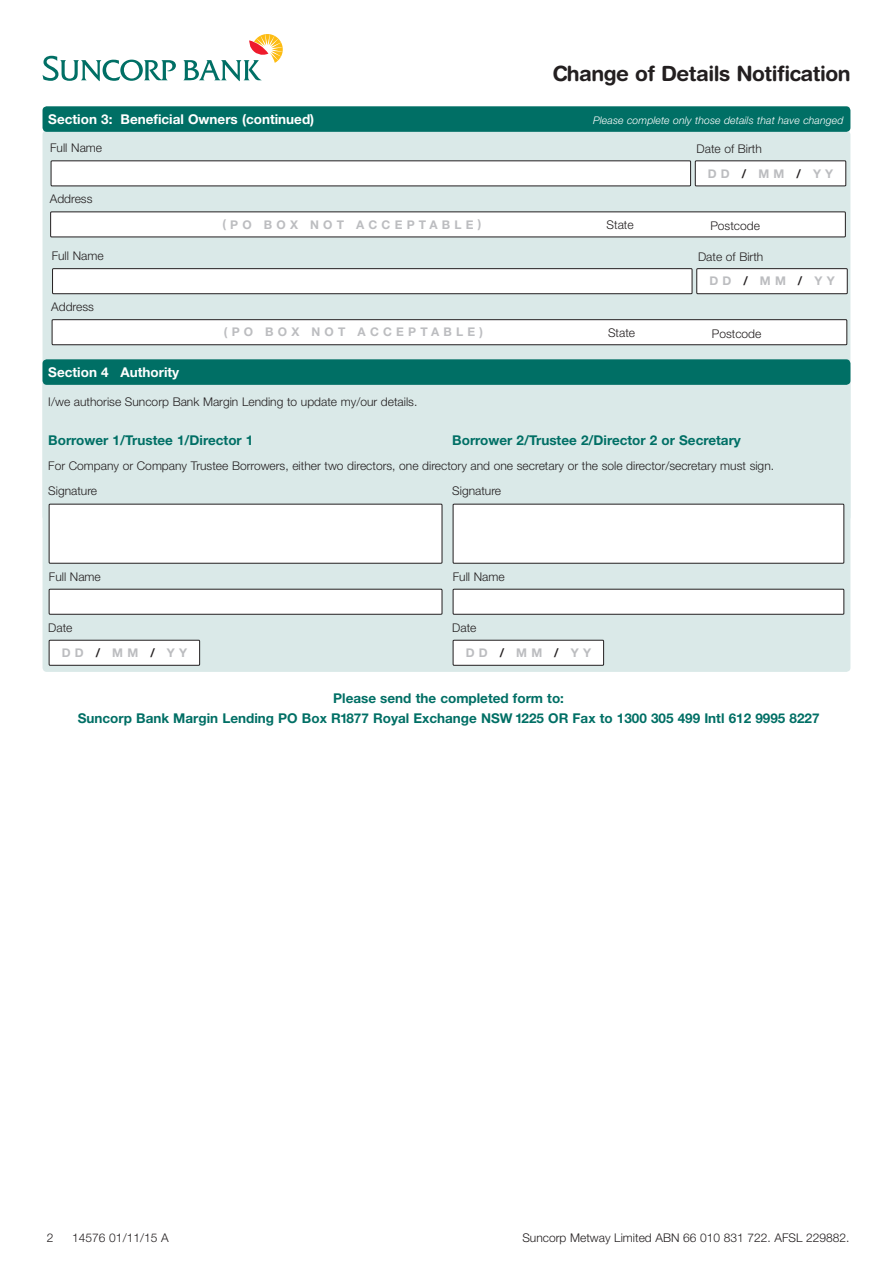
<style>
.page{position:relative;width:893px;height:1263px;background:#fff}
.page>*{position:absolute;margin:0;border:0;box-sizing:border-box;transform-origin:0 0}
.t1{font:700 21px "Helvetica Rounded LT Std";letter-spacing:-.025em;color:#231f20}
.t2{font:700 13.5px/20px "Helvetica Neue LT Std";color:#006f65;text-align:center}
.t3{font:700 13.5px "Helvetica Neue LT Std";color:#fff}
.t4{font:300 12px "Helvetica Neue LT Std";color:#231f20}
.t5{font:700 12px "Helvetica Neue LT Std";letter-spacing:.35em;color:#bcbdc0}
.t6{font:italic 300 10.5px "Helvetica Neue LT Std";letter-spacing:.01em;color:#fff}
.s1{color:#231f20}
</style>
<div class="page">
<svg style="left:43px;top:56px;width:133px;height:25px"></svg>
<svg style="left:183px;top:34px;width:100px;height:47px"></svg>
<div style="left:43px;top:364px;width:807px;height:308px;background:#dae9e8;border-radius:4px"></div>
<div style="left:43px;top:130px;width:807px;height:391px;background:#dae9e8;border-radius:4px"></div>
<div style="left:43px;top:359px;width:807px;height:26px;background:#006f65;border-radius:4px"></div>
<div style="left:49px;top:504px;width:393px;height:59px;background:#fff"></div>
<div style="left:49px;top:504px;width:393px;height:59px;border:1px solid #231f20"></div>
<div style="left:49px;top:640px;width:151px;height:25px;background:#fff"></div>
<div style="left:49px;top:640px;width:151px;height:25px;border:1px solid #231f20"></div>
<div style="left:49px;top:589px;width:393px;height:25px;background:#fff"></div>
<div style="left:49px;top:589px;width:393px;height:25px;border:1px solid #231f20"></div>
<div style="left:453px;top:504px;width:391px;height:59px;background:#fff"></div>
<div style="left:453px;top:504px;width:391px;height:59px;border:1px solid #231f20"></div>
<div style="left:453px;top:640px;width:151px;height:25px;background:#fff"></div>
<div style="left:453px;top:640px;width:151px;height:25px;border:1px solid #231f20"></div>
<div style="left:453px;top:589px;width:391px;height:25px;background:#fff"></div>
<div style="left:453px;top:589px;width:391px;height:25px;border:1px solid #231f20"></div>
<div style="left:43px;top:106px;width:807px;height:26px;background:#006f65;border-radius:4px"></div>
<div style="left:53px;top:269px;width:639px;height:25px;background:#fff"></div>
<div style="left:52px;top:268px;width:640px;height:26px;border:1px solid #231f20"></div>
<div style="left:697px;top:269px;width:150px;height:25px;background:#fff"></div>
<div style="left:696px;top:268px;width:151px;height:26px;border:1px solid #231f20"></div>
<div style="left:52px;top:320px;width:795px;height:25px;background:#fff"></div>
<div style="left:52px;top:319px;width:795px;height:26px;border:1px solid #231f20"></div>
<div style="left:51px;top:161px;width:640px;height:25px;background:#fff"></div>
<div style="left:51px;top:161px;width:640px;height:25px;border:1px solid #231f20"></div>
<div style="left:695px;top:161px;width:151px;height:25px;background:#fff"></div>
<div style="left:695px;top:161px;width:151px;height:25px;border:1px solid #231f20"></div>
<div style="left:51px;top:212px;width:794px;height:25px;background:#fff"></div>
<div style="left:50px;top:212px;width:796px;height:25px;border:1px solid #231f20"></div>
<h1 class="t1" style="left:552px;top:61px;width:300px">Change of Details Notification</h1>
<p class="t3" style="left:48px;top:111px;width:267px">Section 3: Beneficial Owners (continued)</p>
<p class="t6" style="left:593px;top:114px;width:252px">Please complete only those details that have changed</p>
<p class="t4" style="left:50px;top:141px;width:53px">Full Name</p>
<p class="t4" style="left:50px;top:192px;width:44px">Address</p>
<p class="t4" style="left:52px;top:248px;width:53px">Full Name</p>
<p class="t4" style="left:51px;top:299px;width:44px">Address</p>
<p class="t4" style="left:697px;top:141px;width:67px">Date of Birth</p>
<p class="t5" style="left:708px;top:166px;width:127px">DD <span class="s1">/</span> MM <span class="s1">/</span> YY</p>
<p class="t5" style="left:222px;top:217px;width:260px">(PO BOX NOT ACCEPTABLE)</p>
<p class="t4" style="left:607px;top:217px;width:29px">State</p>
<p class="t4" style="left:710px;top:219px;width:51px">Postcode</p>
<p class="t4" style="left:698px;top:249px;width:67px">Date of Birth</p>
<p class="t5" style="left:709px;top:274px;width:127px">DD <span class="s1">/</span> MM <span class="s1">/</span> YY</p>
<p class="t5" style="left:224px;top:325px;width:260px">(PO BOX NOT ACCEPTABLE)</p>
<p class="t4" style="left:608px;top:325px;width:29px">State</p>
<p class="t4" style="left:712px;top:326px;width:51px">Postcode</p>
<p class="t3" style="left:48px;top:364px;width:133px">Section 4 Authority</p>
<p class="t4" style="left:48px;top:394px;width:371px">I/we authorise Suncorp Bank Margin Lending to update my/our details.</p>
<p class="t2" style="left:48px;top:430px;width:207px">Borrower 1/Trustee 1/Director 1</p>
<p class="t2" style="left:452px;top:430px;width:290px">Borrower 2/Trustee 2/Director 2 or Secretary</p>
<p class="t4" style="left:48px;top:458px;width:727px">For Company or Company Trustee Borrowers, either two directors, one directory and one secretary or the sole director/secretary must sign.</p>
<p class="t4" style="left:48px;top:484px;width:50px">Signature</p>
<p class="t4" style="left:452px;top:484px;width:50px">Signature</p>
<p class="t4" style="left:49px;top:569px;width:53px">Full Name</p>
<p class="t4" style="left:453px;top:569px;width:53px">Full Name</p>
<p class="t4" style="left:48px;top:620px;width:26px">Date</p>
<p class="t4" style="left:452px;top:620px;width:26px">Date</p>
<p class="t5" style="left:62px;top:645px;width:127px">DD <span class="s1">/</span> MM <span class="s1">/</span> YY</p>
<p class="t5" style="left:466px;top:645px;width:127px">DD <span class="s1">/</span> MM <span class="s1">/</span> YY</p>
<p class="t2" style="left:78px;top:688px;width:743px">Please send the completed form to:<br>Suncorp Bank Margin Lending PO Box R1877 Royal Exchange NSW 1225 OR Fax to 1300 305 499 Intl 612 9995 8227</p>
<p class="t4" style="left:47px;top:1230px;width:8px">2</p>
<p class="t4" style="left:72px;top:1230px;width:98px">14576 01/11/15 A</p>
<p class="t4" style="left:522px;top:1230px;width:329px">Suncorp Metway Limited ABN 66 010 831 722. AFSL 229882.</p>
</div>
